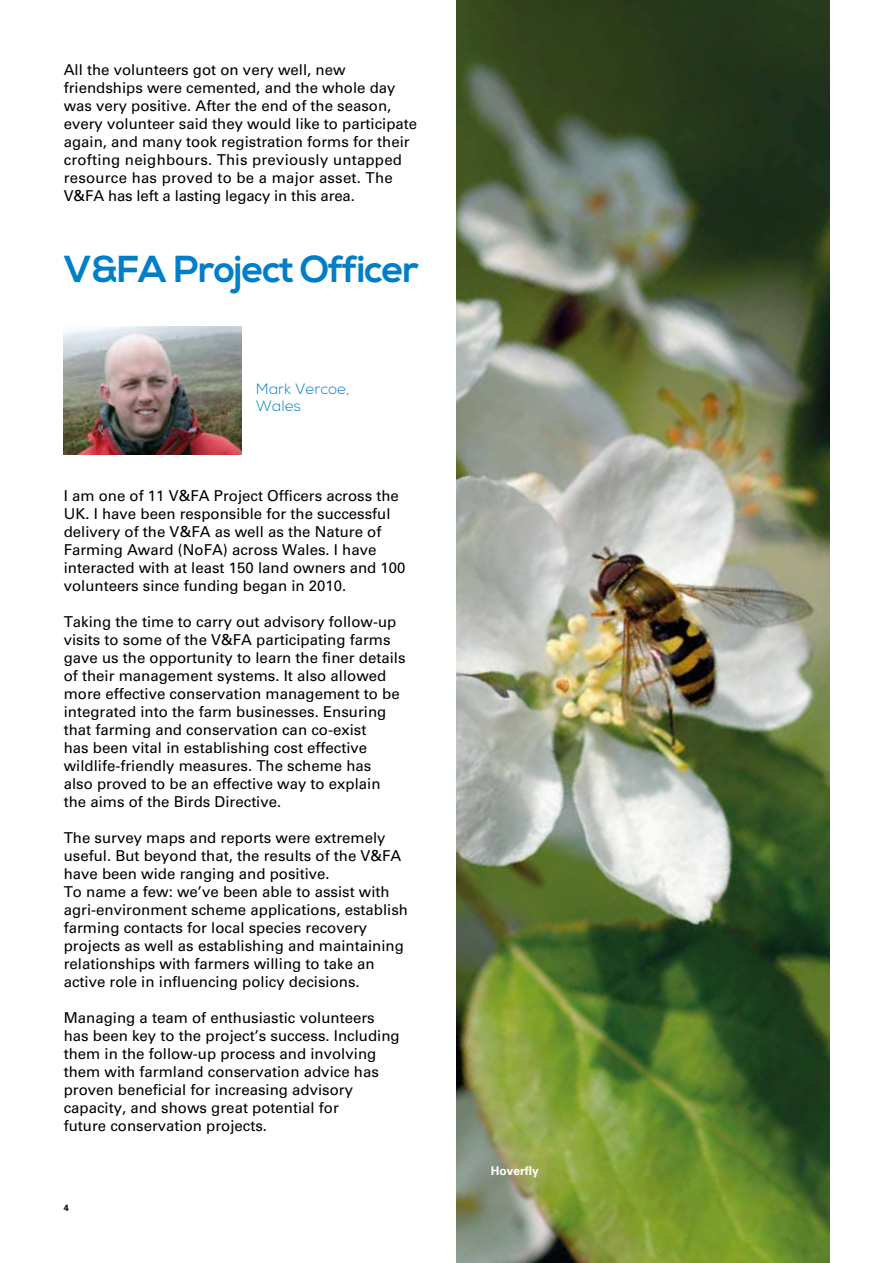
<style>
.page{position:relative;width:893px;height:1263px;background:#fff}
.page>*{position:absolute;margin:0;border:0;box-sizing:border-box;transform-origin:0 0}
.t1{font:700 37.5px "Nexa";letter-spacing:-.025em;color:#007ec7}
.t2{font:15px/18px "Univers";color:#000}
.t3{font:300 15px/16.5px "Nexa";color:#007ec7}
.t4{font:700 12px "Univers";color:#fff}
.t5{font:700 9px "Univers";color:#000}
</style>
<div class="page">
<img style="left:64px;top:327px;width:178px;height:127px">
<img style="left:456px;top:0;width:373px;height:1263px">
<p class="t2" style="left:64px;top:61px;width:355px">All the volunteers got on very well, new friendships were cemented, and the whole day was very positive. After the end of the season, every volunteer said they would like to participate again, and many took registration forms for their crofting neighbours. This previously untapped resource has proved to be a major asset. The V&amp;FA has left a lasting legacy in this area.</p>
<h1 class="t1" style="left:64px;top:247px;width:357px">V&amp;FA Project Officer</h1>
<p class="t3" style="left:256px;top:381px;width:95px">Mark Vercoe,<br>Wales</p>
<p class="t2" style="left:64px;top:487px;width:343px">I am one of 11 V&amp;FA Project Officers across the UK. I have been responsible for the successful delivery of the V&amp;FA as well as the Nature of Farming Award (NoFA) across Wales. I have interacted with at least 150 land owners and 100 volunteers since funding began in 2010.</p>
<p class="t2" style="left:64px;top:613px;width:343px">Taking the time to carry out advisory follow-up visits to some of the V&amp;FA participating farms gave us the opportunity to learn the finer details of their management systems. It also allowed more effective conservation management to be integrated into the farm businesses. Ensuring that farming and conservation can co-exist<br>has been vital in establishing cost effective wildlife-friendly measures. The scheme has<br>also proved to be an effective way to explain the aims of the Birds Directive.</p>
<p class="t2" style="left:64px;top:829px;width:346px">The survey maps and reports were extremely useful. But beyond that, the results of the V&amp;FA have been wide ranging and positive.<br>To name a few: we’ve been able to assist with agri-environment scheme applications, establish farming contacts for local species recovery projects as well as establishing and maintaining relationships with farmers willing to take an active role in influencing policy decisions.</p>
<p class="t2" style="left:64px;top:1009px;width:337px">Managing a team of enthusiastic volunteers has been key to the project’s success. Including them in the follow-up process and involving them with farmland conservation advice has proven beneficial for increasing advisory capacity, and shows great potential for<br>future conservation projects.</p>
<p class="t5" style="left:64px;top:1202px;width:7px">4</p>
<p class="t4" style="left:491px;top:1164px;width:50px">Hoverfly</p>
</div>
